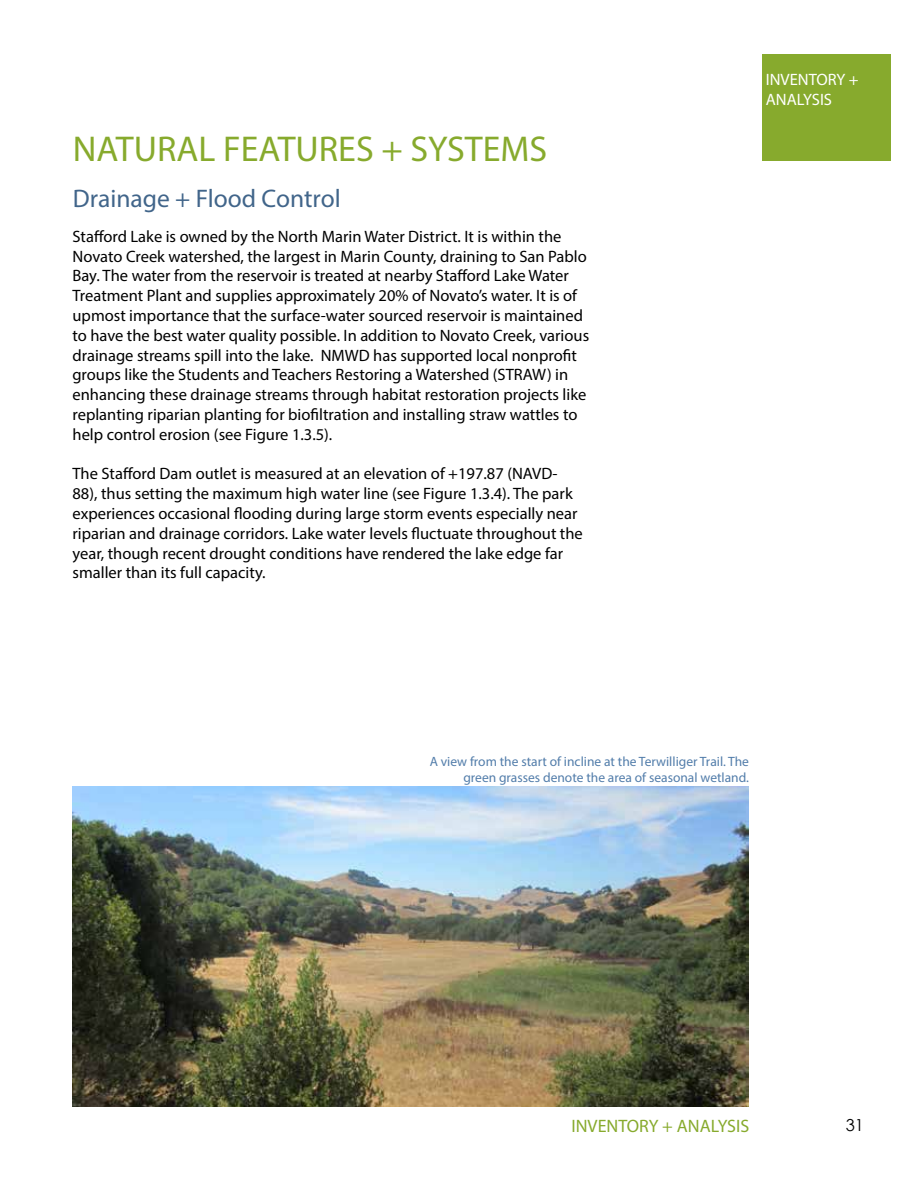
<style>
.page{position:relative;width:918px;height:1188px;background:#fff}
.page>*{position:absolute;margin:0;border:0;box-sizing:border-box;transform-origin:0 0}
.t1{font:36px "Myriad Pro";color:#87aa2d}
.t2{font:25.5px "Myriad Pro";color:#41658a}
.t3{font:18px "Myriad Pro";color:#87aa2d}
.t4{font:16.5px/19.8px "Myriad Pro";color:#000}
.t5{font:16.5px/19.8px "Myriad Pro";color:#fff}
.t6{font:16.5px "Century Gothic";color:#000}
.t7{font:13.5px/16.2px "Myriad Pro";color:#527daa;text-align:right}
</style>
<div class="page">
<div style="left:763px;top:54px;width:128px;height:106px;background:#87aa2d"></div>
<img style="left:73px;top:787px;width:676px;height:320px">
<h1 class="t1" style="left:73px;top:126px;width:476px">NATURAL FEATURES + SYSTEMS</h1>
<h2 class="t2" style="left:73px;top:183px;width:269px">Drainage + Flood Control</h2>
<p class="t4" style="left:73px;top:226px;width:518px">Stafford Lake is owned by the North Marin Water District. It is within the Novato Creek watershed, the largest in Marin County, draining to San Pablo Bay. The water from the reservoir is treated at nearby Stafford Lake Water Treatment Plant and supplies approximately 20% of Novato’s water. It is of upmost importance that the surface-water sourced reservoir is maintained to have the best water quality possible. In addition to Novato Creek, various drainage streams spill into the lake. NMWD has supported local nonprofit groups like the Students and Teachers Restoring a Watershed (STRAW) in enhancing these drainage streams through habitat restoration projects like replanting riparian planting for biofiltration and installing straw wattles to help control erosion (see Figure 1.3.5).</p>
<p class="t4" style="left:73px;top:464px;width:512px">The Stafford Dam outlet is measured at an elevation of +197.87 (NAVD-88), thus setting the maximum high water line (see Figure 1.3.4). The park experiences occasional flooding during large storm events especially near riparian and drainage corridors. Lake water levels fluctuate throughout the year, though recent drought conditions have rendered the lake edge far smaller than its full capacity.</p>
<p class="t5" style="left:766px;top:69px;width:95px">INVENTORY +<br>ANALYSIS</p>
<p class="t7" style="left:430px;top:753px;width:321px">A view from the start of incline at the Terwilliger Trail. The green grasses denote the area of seasonal wetland.</p>
<p class="t3" style="left:572px;top:1115px;width:179px">INVENTORY + ANALYSIS</p>
<p class="t6" style="left:846px;top:1113px;width:20px">31</p>
</div>
